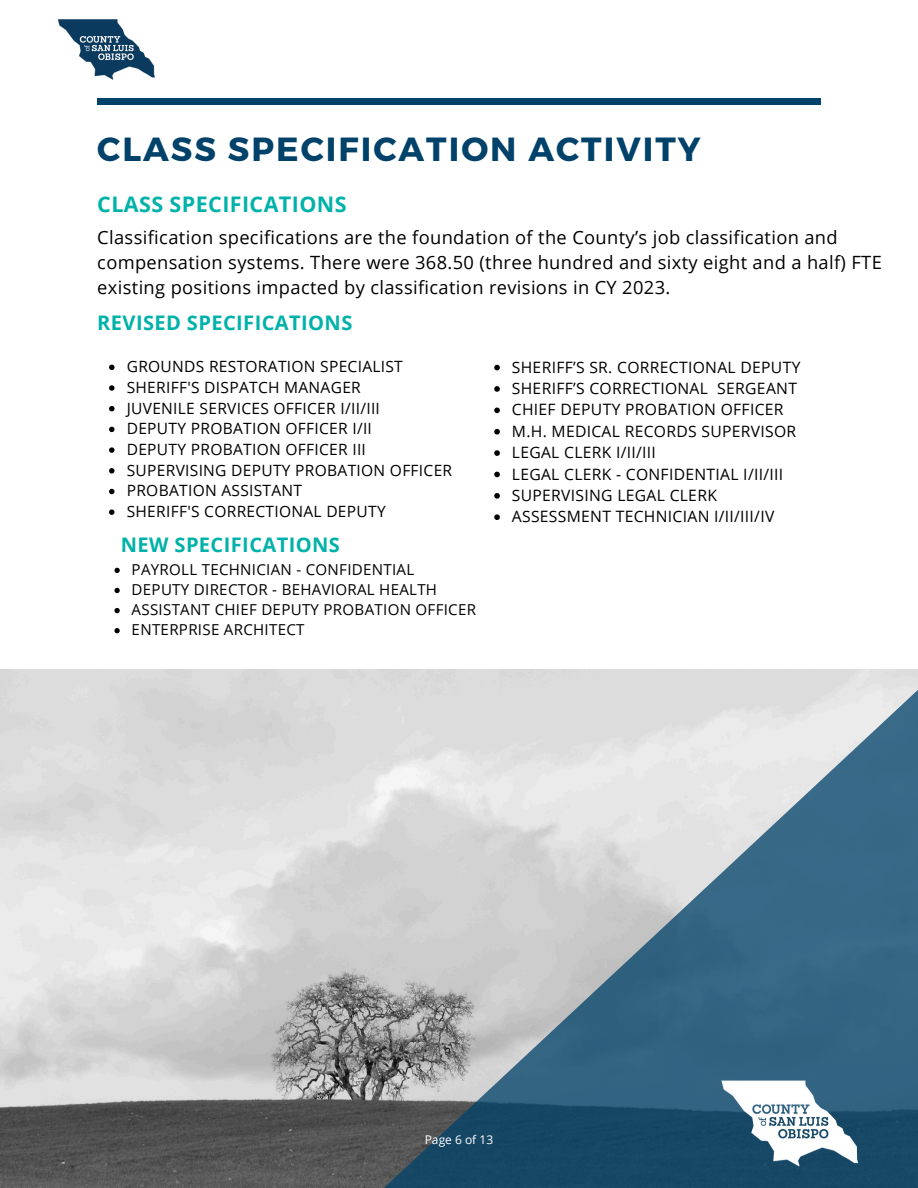
<style>
.page{position:relative;width:918px;height:1188px;background:#fff}
.page>*{position:absolute;margin:0;border:0;box-sizing:border-box;transform-origin:0 0}
.t1{font:700 33.45px "Montserrat";letter-spacing:.06em;color:#01426a}
.t2{font:700 21.45px "Open Sans";letter-spacing:.02em;color:#00b2a9}
.t3{font:700 20.1px "Open Sans";letter-spacing:.02em;color:#00b2a9}
.t4{font:18.3px/25.3px "Open Sans";letter-spacing:.02em;color:#000}
.t5{font:15.75px "Open Sans";letter-spacing:.02em;color:#000}
.t6{font:15.6px "Open Sans";letter-spacing:.02em;color:#000}
.t7{font:15.15px "Open Sans";letter-spacing:.02em;color:#000}
.t8{font:12px "Open Sans";color:#fff}
</style>
<div class="page">
<img style="left:0;top:669px;width:362px;height:519px">
<svg style="left:362px;top:669px;width:556px;height:519px;background:#8ca1ad"></svg>
<div style="left:97px;top:99px;width:724px;height:6px;background:#01426a"></div>
<img style="left:57px;top:19px;width:116px;height:80px">
<img style="left:700px;top:1059px;width:179px;height:129px">
<svg style="left:109px;top:365px;width:6px;height:5px"></svg>
<svg style="left:109px;top:385px;width:6px;height:6px"></svg>
<svg style="left:109px;top:406px;width:6px;height:5px"></svg>
<svg style="left:109px;top:427px;width:6px;height:5px"></svg>
<svg style="left:109px;top:447px;width:6px;height:6px"></svg>
<svg style="left:109px;top:468px;width:6px;height:6px"></svg>
<svg style="left:109px;top:489px;width:6px;height:5px"></svg>
<svg style="left:109px;top:509px;width:6px;height:6px"></svg>
<svg style="left:114px;top:568px;width:6px;height:5px"></svg>
<svg style="left:114px;top:588px;width:6px;height:5px"></svg>
<svg style="left:114px;top:608px;width:6px;height:5px"></svg>
<svg style="left:114px;top:628px;width:6px;height:5px"></svg>
<svg style="left:494px;top:365px;width:6px;height:5px"></svg>
<svg style="left:494px;top:386px;width:6px;height:6px"></svg>
<svg style="left:494px;top:408px;width:6px;height:5px"></svg>
<svg style="left:494px;top:429px;width:6px;height:6px"></svg>
<svg style="left:494px;top:450px;width:6px;height:6px"></svg>
<svg style="left:494px;top:472px;width:6px;height:5px"></svg>
<svg style="left:494px;top:493px;width:6px;height:6px"></svg>
<svg style="left:494px;top:514px;width:6px;height:6px"></svg>
<h3 class="t1" style="left:97px;top:127px;width:605px">CLASS SPECIFICATION ACTIVITY</h3>
<h4 class="t2" style="left:97px;top:189px;width:251px">CLASS SPECIFICATIONS</h4>
<p class="t4" style="left:97px;top:224px;width:786px">Classification specifications are the foundation of the County’s job classification and compensation systems. There were 368.50 (three hundred and sixty eight and a half) FTE existing positions impacted by classification revisions in CY 2023.</p>
<h4 class="t3" style="left:97px;top:309px;width:257px">REVISED SPECIFICATIONS</h4>
<p class="t6" style="left:127px;top:356px;width:278px">GROUNDS RESTORATION SPECIALIST</p>
<p class="t6" style="left:127px;top:376px;width:236px">SHERIFF'S DISPATCH MANAGER</p>
<p class="t6" style="left:127px;top:397px;width:255px">JUVENILE SERVICES OFFICER I/II/III</p>
<p class="t6" style="left:127px;top:418px;width:247px">DEPUTY PROBATION OFFICER I/II</p>
<p class="t6" style="left:127px;top:438px;width:241px">DEPUTY PROBATION OFFICER III</p>
<p class="t6" style="left:127px;top:459px;width:327px">SUPERVISING DEPUTY PROBATION OFFICER</p>
<p class="t6" style="left:127px;top:480px;width:177px">PROBATION ASSISTANT</p>
<p class="t6" style="left:127px;top:500px;width:261px">SHERIFF'S CORRECTIONAL DEPUTY</p>
<h4 class="t3" style="left:121px;top:530px;width:221px">NEW SPECIFICATIONS</h4>
<p class="t7" style="left:132px;top:559px;width:284px">PAYROLL TECHNICIAN - CONFIDENTIAL</p>
<p class="t7" style="left:132px;top:579px;width:307px">DEPUTY DIRECTOR - BEHAVIORAL HEALTH</p>
<p class="t7" style="left:132px;top:599px;width:346px">ASSISTANT CHIEF DEPUTY PROBATION OFFICER</p>
<p class="t7" style="left:132px;top:619px;width:174px">ENTERPRISE ARCHITECT</p>
<p class="t5" style="left:512px;top:356px;width:290px">SHERIFF’S SR. CORRECTIONAL DEPUTY</p>
<p class="t5" style="left:512px;top:377px;width:287px">SHERIFF’S CORRECTIONAL SERGEANT</p>
<p class="t5" style="left:512px;top:399px;width:273px">CHIEF DEPUTY PROBATION OFFICER</p>
<p class="t5" style="left:512px;top:420px;width:286px">M.H. MEDICAL RECORDS SUPERVISOR</p>
<p class="t5" style="left:512px;top:441px;width:146px">LEGAL CLERK I/II/III</p>
<p class="t5" style="left:512px;top:463px;width:273px">LEGAL CLERK - CONFIDENTIAL I/II/III</p>
<p class="t5" style="left:512px;top:484px;width:207px">SUPERVISING LEGAL CLERK</p>
<p class="t5" style="left:512px;top:505px;width:264px">ASSESSMENT TECHNICIAN I/II/III/IV</p>
<p class="t8" style="left:425px;top:1132px;width:70px">Page 6 of 13</p>
</div>
